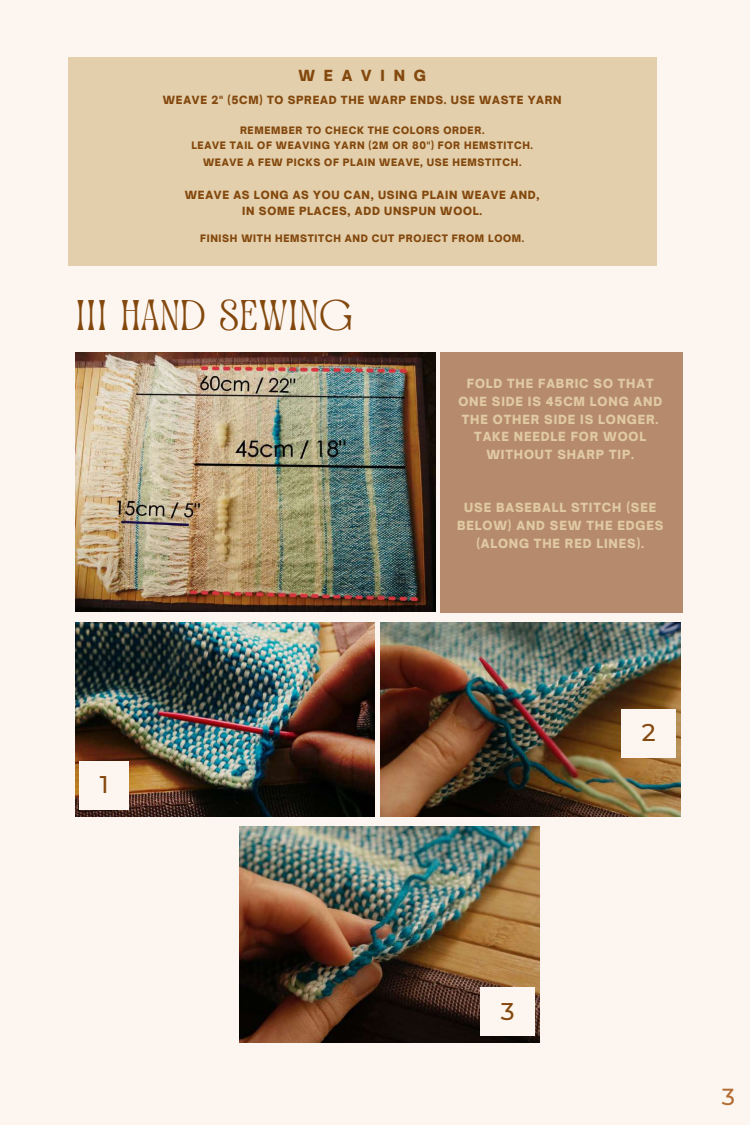
<style>
.page{position:relative;width:750px;height:1125px;background:#fff}
.page>*{position:absolute;margin:0;border:0;box-sizing:border-box;transform-origin:0 0}
.t1{font:500 24.1px "Montserrat";color:#83480d}
.t2{font:500 23.1px "Montserrat";color:#b36d34}
.t3{font:900 14.7px "Open Sauce One";letter-spacing:.6em;color:#83480d}
.t4{font:900 12.1px/17.8px "Open Sauce One";letter-spacing:.07em;color:#e0caa4;text-align:center}
.t5{font:900 10.8px/16.5px "Open Sauce One";letter-spacing:.065em;color:#83480d;text-align:center}
.t6{font:900 9.8px/16.1px "Open Sauce One";letter-spacing:.065em;color:#83480d;text-align:center}
</style>
<div class="page">
<div style="left:703px;top:1073px;width:47px;height:47px;background:#fdf6f0"></div>
<img style="left:0;top:0;width:750px;height:1117px">
<svg style="left:78px;top:300px;width:27px;height:30px"></svg>
<div style="left:221px;top:299px;width:130px;height:32px;background:#fdf6f0"></div>
<div style="left:122px;top:299px;width:83px;height:31px;background:#fdf6f0"></div>
<h3 class="t3" style="left:298px;top:66px;width:129px">WEAVING</h3>
<p class="t5" style="left:163px;top:92px;width:400px">WEAVE 2" (5CM) TO SPREAD THE WARP ENDS. USE WASTE YARN</p>
<p class="t6" style="left:191px;top:122px;width:343px">REMEMBER TO CHECK THE COLORS ORDER.<br>LEAVE TAIL OF WEAVING YARN (2M OR 80") FOR HEMSTITCH.<br>WEAVE A FEW PICKS OF PLAIN WEAVE, USE HEMSTITCH.</p>
<p class="t5" style="left:185px;top:187px;width:356px">WEAVE AS LONG AS YOU CAN, USING PLAIN WEAVE AND,<br>IN SOME PLACES, ADD UNSPUN WOOL.</p>
<p class="t6" style="left:200px;top:231px;width:326px">FINISH WITH HEMSTITCH AND CUT PROJECT FROM LOOM.</p>
<p class="t4" style="left:458px;top:374px;width:205px">FOLD THE FABRIC SO THAT<br>ONE SIDE IS 45CM LONG AND<br>THE OTHER SIDE IS LONGER.<br>TAKE NEEDLE FOR WOOL<br>WITHOUT SHARP TIP.</p>
<p class="t4" style="left:457px;top:499px;width:208px">USE BASEBALL STITCH (SEE<br>BELOW) AND SEW THE EDGES (ALONG THE RED LINES).</p>
<h1 class="t1" style="left:100px;top:770px;width:10px">1</h1>
<h1 class="t1" style="left:642px;top:718px;width:15px">2</h1>
<h1 class="t1" style="left:501px;top:996px;width:15px">3</h1>
<h2 class="t2" style="left:722px;top:1082px;width:15px">3</h2>
</div>
